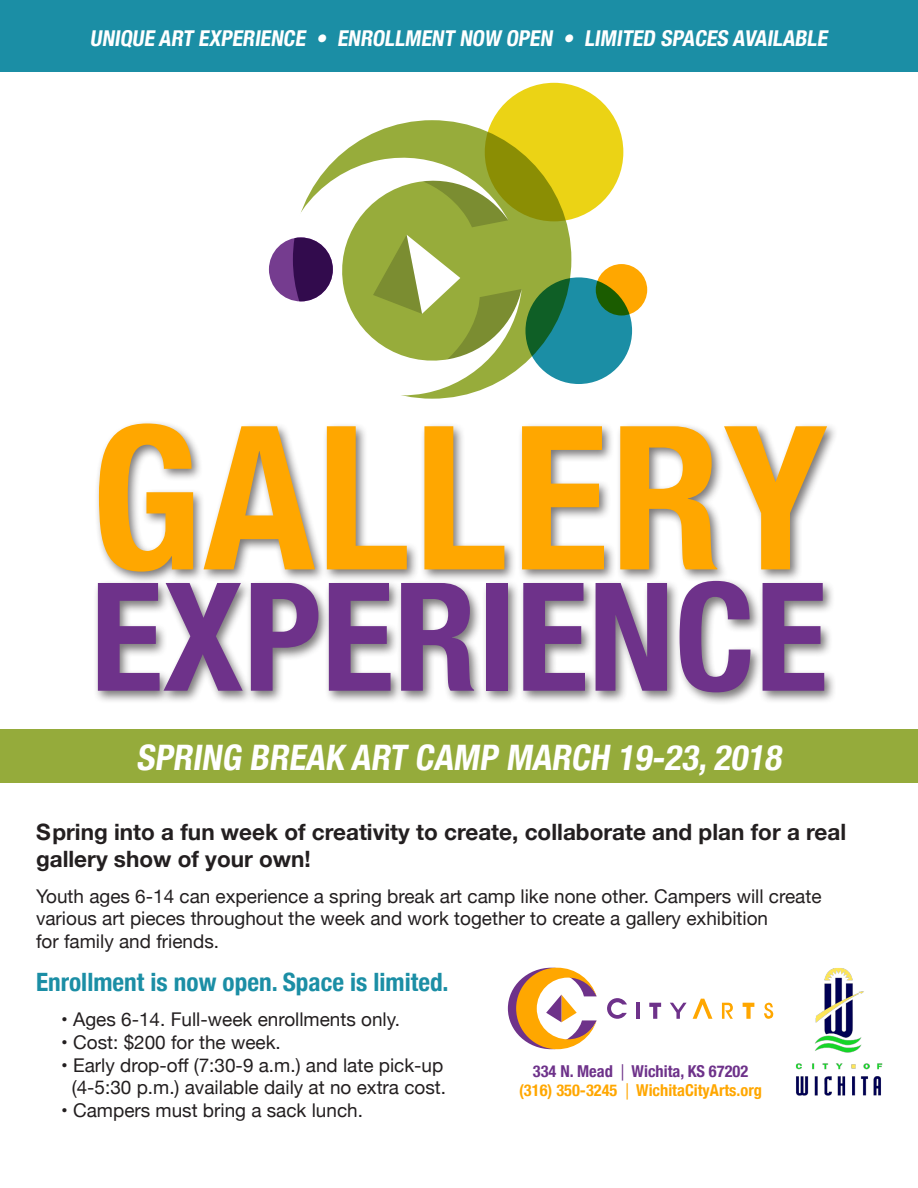
<style>
.page{position:relative;width:918px;height:1188px;background:#fff}
.page>*{position:absolute;margin:0;border:0;box-sizing:border-box;transform-origin:0 0}
.t1{font:700 condensed 200.4px "Helvetica Neue";letter-spacing:.01em;color:#ffa700}
.t2{font:700 condensed 150.9px "Helvetica Neue";color:#6e328a}
.t3{font:700 condensed 35.1px "Helvetica Neue";color:#fff}
.t4{font:700 condensed 25.2px "Helvetica Neue";color:#1b8ea5}
.t5{font:700 22.5px/27px "Helvetica Neue";color:#231f20}
.t6{font:700 condensed 21.75px "Helvetica Neue";color:#fff}
.t7{font:18.9px/22.8px "Helvetica Neue";color:#231f20}
.t8{font:700 condensed 16.35px "Helvetica Neue";color:#ffa700}
.t9{font:700 condensed 16.35px "Helvetica Neue";color:#6e328a}
.s1{font-weight:400;font-stretch:normal}
</style>
<div class="page">
<div style="left:0;top:0;width:918px;height:72px;background:#1b8ea5"></div>
<div style="left:93px;top:419px;width:746px;height:287px;background:#231f20;opacity:.6"></div>
<div style="left:0;top:729px;width:918px;height:54px;background:#95ab3b"></div>
<div style="left:293px;top:120px;width:278px;height:279px;background:#97ac3b;border-radius:50%"></div>
<svg style="left:270px;top:150px;width:252px;height:249px"></svg>
<svg style="left:485px;top:83px;width:138px;height:138px;background:#d2c110"></svg>
<div style="left:269px;top:237px;width:64px;height:64px;background:#753c8f;border-radius:50%"></div>
<svg style="left:525px;top:277px;width:107px;height:107px;background:#1a8489"></svg>
<svg style="left:595px;top:263px;width:53px;height:53px;background:#ba9309"></svg>
<div style="left:594px;top:262px;width:55px;height:55px;border:2px solid #fff;border-radius:50%"></div>
<svg style="left:293px;top:237px;width:40px;height:77px;background:#745987"></svg>
<svg style="left:508px;top:968px;width:89px;height:81px"></svg>
<svg style="left:607px;top:998px;width:20px;height:21px"></svg>
<hr style="left:636px;top:1003px;width:4px;height:16px;background:#6e328a">
<svg style="left:649px;top:1003px;width:12px;height:16px"></svg>
<svg style="left:743px;top:1003px;width:11px;height:16px"></svg>
<svg style="left:670px;top:1003px;width:17px;height:16px"></svg>
<svg style="left:693px;top:999px;width:19px;height:20px"></svg>
<svg style="left:722px;top:1003px;width:11px;height:16px"></svg>
<svg style="left:764px;top:1003px;width:10px;height:16px"></svg>
<img style="left:795px;top:968px;width:87px;height:128px">
<p class="t6" style="left:90px;top:21px;width:743px">UNIQUE ART EXPERIENCE • ENROLLMENT NOW OPEN • LIMITED SPACES AVAILABLE</p>
<p class="t1" style="left:90px;top:332px;width:739px">GALLERY</p>
<p class="t2" style="left:90px;top:512px;width:739px">EXPERIENCE</p>
<p class="t3" style="left:136px;top:728px;width:654px">SPRING BREAK ART CAMP MARCH 19-23,2018</p>
<p class="t5" style="left:36px;top:819px;width:812px">Spring into a fun week of creativity to create, collaborate and plan for a real gallery show of your own!</p>
<p class="t7" style="left:36px;top:886px;width:787px">Youth ages 6-14 can experience a spring break art camp like none other. Campers will create various art pieces throughout the week and work together to create a gallery exhibition<br>for family and friends.</p>
<p class="t4" style="left:36px;top:961px;width:414px">Enrollment is now open. Space is limited.</p>
<p class="t7" style="left:61px;top:1009px;width:340px">• Ages 6-14. Full-week enrollments only.</p>
<p class="t7" style="left:61px;top:1032px;width:221px">• Cost: $200 for the week.</p>
<p class="t7" style="left:61px;top:1055px;width:386px;text-align:center">• Early drop-off (7:30-9 a.m.) and late pick-up (4-5:30 p.m.) available daily at no extra cost.</p>
<p class="t7" style="left:61px;top:1100px;width:303px">• Campers must bring a sack lunch.</p>
<p class="t9" style="left:533px;top:1058px;width:217px">334 N. Mead <span class="s1">|</span> Wichita, KS 67202</p>
<p class="t8" style="left:519px;top:1076px;width:244px">(316) 350-3245 <span class="s1">|</span> WichitaCityArts.org</p>
</div>
